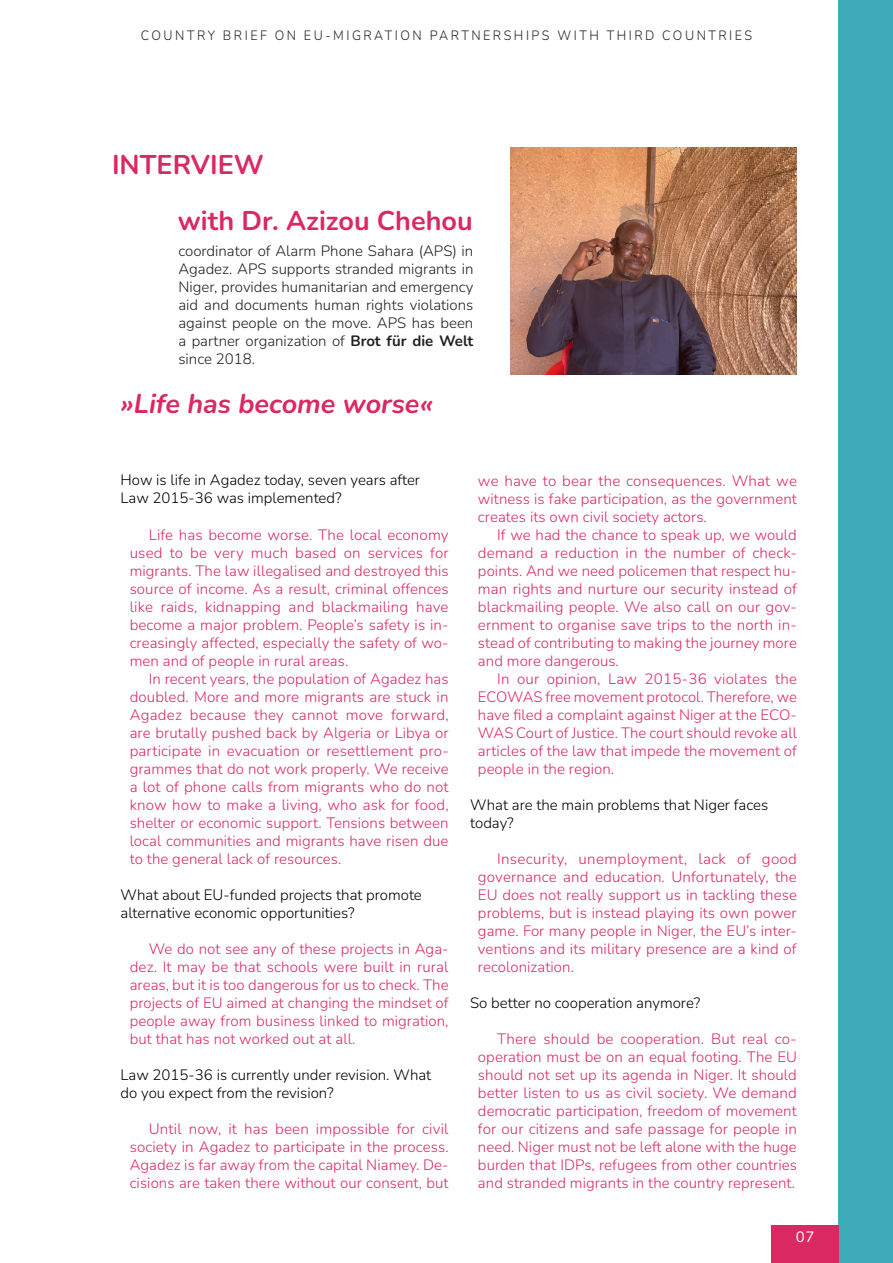
<style>
.page{position:relative;width:893px;height:1263px;background:#fff}
.page>*{position:absolute;margin:0;border:0;box-sizing:border-box;transform-origin:0 0}
.t1{font:700 27px "Nunito";color:#da2962}
.t2{font:italic 700 27px "Nunito";color:#da2962}
.Fließtext_Sans_Flatt{font:300 15px/18px "Nunito";letter-spacing:.005em;color:#da2962;text-align:justify}
.t3{font:300 15px/18px "Nunito";color:#000}
.t4{font:300 15px/18px "Nunito";color:#231f20;text-align:justify}
.Fließtext_Sans_Flatt-2{font:300 15px "Nunito";letter-spacing:.025em;color:#da2962}
.Fließtext_Sans_Flatt-3{font:15px "Nunito";color:#fff}
.Fließtext{font:300 13.5px "Nunito";letter-spacing:.2em;color:#231f20;scale:.93 1}
.s1{font-weight:700}
</style>
<div class="page">
<div style="left:839px;top:0;width:54px;height:1263px;background:#3eabb8"></div>
<div style="left:771px;top:1225px;width:68px;height:38px;background:#da2962"></div>
<img style="left:510px;top:148px;width:287px;height:227px">
<p class="Fließtext" style="left:141px;top:26px;width:659px">COUNTRY BRIEF ON EU-MIGRATION PARTNERSHIPS WITH THIRD COUNTRIES</p>
<p class="t1" style="left:112px;top:146px;width:153px">INTERVIEW</p>
<p class="t1" style="left:178px;top:202px;width:296px">with Dr. Azizou Chehou</p>
<p class="t4" style="left:178px;top:241px;width:296px">coordinator of Alarm Phone Sahara (APS) in</p>
<p class="t4" style="left:178px;top:259px;width:296px">Agadez. APS supports stranded migrants in Niger, provides humanitarian and emergency aid and documents human rights violations against people on the move. APS has been a partner organization of <span class="s1">Brot für die Welt </span>since 2018.</p>
<p class="t2" style="left:121px;top:385px;width:314px">»Life has become worse«</p>
<p class="t3" style="left:121px;top:470px;width:301px">How is life in Agadez today, seven years after<br>Law 2015-36 was implemented?</p>
<p class="Fließtext_Sans_Flatt" style="left:130px;top:525px;width:321px;text-indent:19px">Life has become worse. The local economy used to be very much based on services for migrants. The law illegalised and destroyed this source of income. As a result, criminal offences like raids, kidnapping and blackmailing have become a major problem. People’s safety is in-</p>
<p class="Fließtext_Sans_Flatt" style="left:130px;top:633px;width:320px">creasingly affected, especially the safety of wo&shy;men and of people in rural areas.</p>
<p class="Fließtext_Sans_Flatt" style="left:130px;top:669px;width:320px;text-indent:19px">In recent years, the population of Agadez has doubled. More and more migrants are stuck in Agadez because they cannot move forward, are brutally pushed back by Algeria or Libya or participate in evacuation or resettlement pro-</p>
<p class="Fließtext_Sans_Flatt" style="left:130px;top:759px;width:320px">grammes that do not work properly. We receive a lot of phone calls from migrants who do not know how to make a living, who ask for food, shelter or economic support. Tensions between local communities and migrants have risen due to the general lack of resources.</p>
<p class="t3" style="left:121px;top:885px;width:303px">What about EU-funded projects that promote alternative economic opportunities?</p>
<p class="Fließtext_Sans_Flatt" style="left:130px;top:939px;width:320px;text-indent:19px">We do not see any of these projects in Aga&shy;dez. It may be that schools were built in rural areas, but it is too dangerous for us to check. The projects of EU aimed at changing the mindset of people away from business linked to migration, but that has not worked out at all.</p>
<p class="t3" style="left:121px;top:1066px;width:312px">Law 2015-36 is currently under revision. What do you expect from the revision?</p>
<p class="Fließtext_Sans_Flatt" style="left:130px;top:1119px;width:320px;text-indent:19px">Until now, it has been impossible for civil society in Agadez to participate in the process.<br>Agadez is far away from the capital Niamey. De&shy;cisions are taken there without our consent, but</p>
<p class="Fließtext_Sans_Flatt" style="left:478px;top:471px;width:321px">we have to bear the consequences. What we witness is fake participation, as the government creates its own civil society actors.</p>
<p class="Fließtext_Sans_Flatt" style="left:478px;top:525px;width:321px;text-indent:19px">If we had the chance to speak up, we would demand a reduction in the number of check&shy;points. And we need policemen that respect hu&shy;man rights and nurture our security instead of blackmailing people. We also call on our gov&shy;ernment to organise save trips to the north in&shy;stead of contributing to making the journey more and more dangerous.</p>
<p class="Fließtext_Sans_Flatt" style="left:478px;top:669px;width:321px;text-indent:19px">In our opinion, Law 2015-36 violates the ECOWAS free movement protocol. Therefore, we have filed a complaint against Niger at the ECO-WAS Court of Justice. The court should revoke all articles of the law that impede the movement of people in the region.</p>
<p class="t3" style="left:470px;top:796px;width:299px">What are the main problems that Niger faces today?</p>
<p class="Fließtext_Sans_Flatt-2" style="left:497px;top:848px;width:301px">Insecurity, unemployment, lack of good</p>
<p class="Fließtext_Sans_Flatt" style="left:478px;top:867px;width:320px">governance and education. Unfortunately, the EU does not really support us in tackling these problems, but is instead playing its own power game. For many people in Niger, the EU’s inter&shy;ventions and its military presence are a kind of recolonization.</p>
<p class="t3" style="left:470px;top:993px;width:232px">So better no cooperation anymore?</p>
<p class="Fließtext_Sans_Flatt" style="left:478px;top:1029px;width:321px;text-indent:19px">There should be cooperation. But real co&shy;operation must be on an equal footing. The EU should not set up its agenda in Niger. It should better listen to us as civil society. We demand democratic participation, freedom of movement for our citizens and safe passage for people in need. Niger must not be left alone with the huge burden that IDPs, refugees from other countries and stranded migrants in the country represent.</p>
<p class="Fließtext_Sans_Flatt-3" style="left:796px;top:1226px;width:20px">07</p>
</div>
